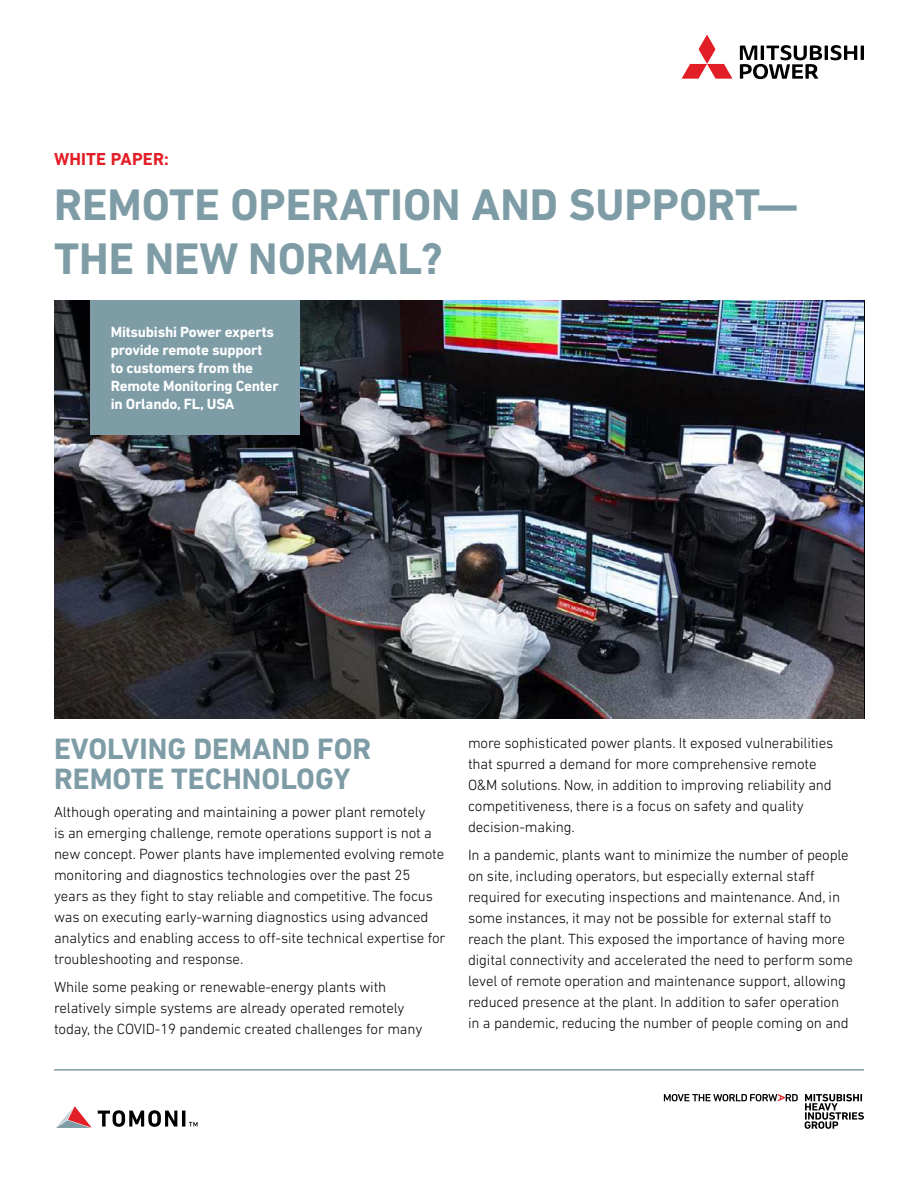
<style>
.page{position:relative;width:918px;height:1188px;background:#fff}
.page>*{position:absolute;margin:0;border:0;box-sizing:border-box;transform-origin:0 0}
.t1{font:700 45px/54px "DIN Next LT Pro";color:#7e9ca6}
.t2{font:700 30px/30px "DIN Next LT Pro";color:#7e9ca6}
.t3{font:700 17.7px "DIN Next LT Pro";letter-spacing:.01em;color:#e21f26}
.t4{font:300 15px/21px "DIN Next LT Pro";letter-spacing:-.01em;color:#000}
.t5{font:700 15px/18px "DIN Next LT Pro";letter-spacing:-.015em;color:#fff}
</style>
<div class="page">
<svg style="left:740px;top:45px;width:124px;height:34px"></svg>
<svg style="left:682px;top:35px;width:51px;height:44px"></svg>
<svg style="left:805px;top:1094px;width:59px;height:35px"></svg>
<svg style="left:664px;top:1094px;width:134px;height:7px"></svg>
<hr style="left:54px;top:1069px;width:810px;height:2px;background:#7e9ca6">
<svg style="left:56px;top:1106px;width:36px;height:22px"></svg>
<svg style="left:98px;top:1110px;width:79px;height:17px"></svg>
<hr style="left:182px;top:1111px;width:3px;height:16px;background:#000">
<svg style="left:189px;top:1122px;width:9px;height:5px"></svg>
<img style="left:54px;top:300px;width:810px;height:419px">
<div style="left:91px;top:300px;width:209px;height:134px;background:#7e9ca6"></div>
<p class="t3" style="left:54px;top:153px;width:117px">WHITE PAPER:</p>
<h1 class="t1" style="left:54px;top:181px;width:745px">REMOTE OPERATION AND SUPPORT—<br>THE NEW NORMAL?</h1>
<p class="t5" style="left:111px;top:324px;width:169px">Mitsubishi Power experts provide remote support to customers from the<br>Remote Monitoring Center in Orlando, FL, USA</p>
<h2 class="t2" style="left:54px;top:737px;width:319px">EVOLVING DEMAND FOR<br>REMOTE TECHNOLOGY</h2>
<p class="t4" style="left:54px;top:803px;width:393px">Although operating and maintaining a power plant remotely<br>is an emerging challenge, remote operations support is not a new concept. Power plants have implemented evolving remote monitoring and diagnostics technologies over the past 25 years as they fight to stay reliable and competitive. The focus was on executing early-warning diagnostics using advanced analytics and enabling access to off-site technical expertise for troubleshooting and response.</p>
<p class="t4" style="left:54px;top:976px;width:370px">While some peaking or renewable-energy plants with relatively simple systems are already operated remotely today, the COVID-19 pandemic created challenges for many</p>
<p class="t4" style="left:468px;top:732px;width:367px">more sophisticated power plants. It exposed vulnerabilities that spurred a demand for more comprehensive remote O&amp;M solutions. Now, in addition to improving reliability and competitiveness, there is a focus on safety and quality decision-making.</p>
<p class="t4" style="left:468px;top:844px;width:386px">In a pandemic, plants want to minimize the number of people on site, including operators, but especially external staff required for executing inspections and maintenance. And, in some instances, it may not be possible for external staff to reach the plant. This exposed the importance of having more digital connectivity and accelerated the need to perform some level of remote operation and maintenance support, allowing reduced presence at the plant. In addition to safer operation in a pandemic, reducing the number of people coming on and</p>
</div>
